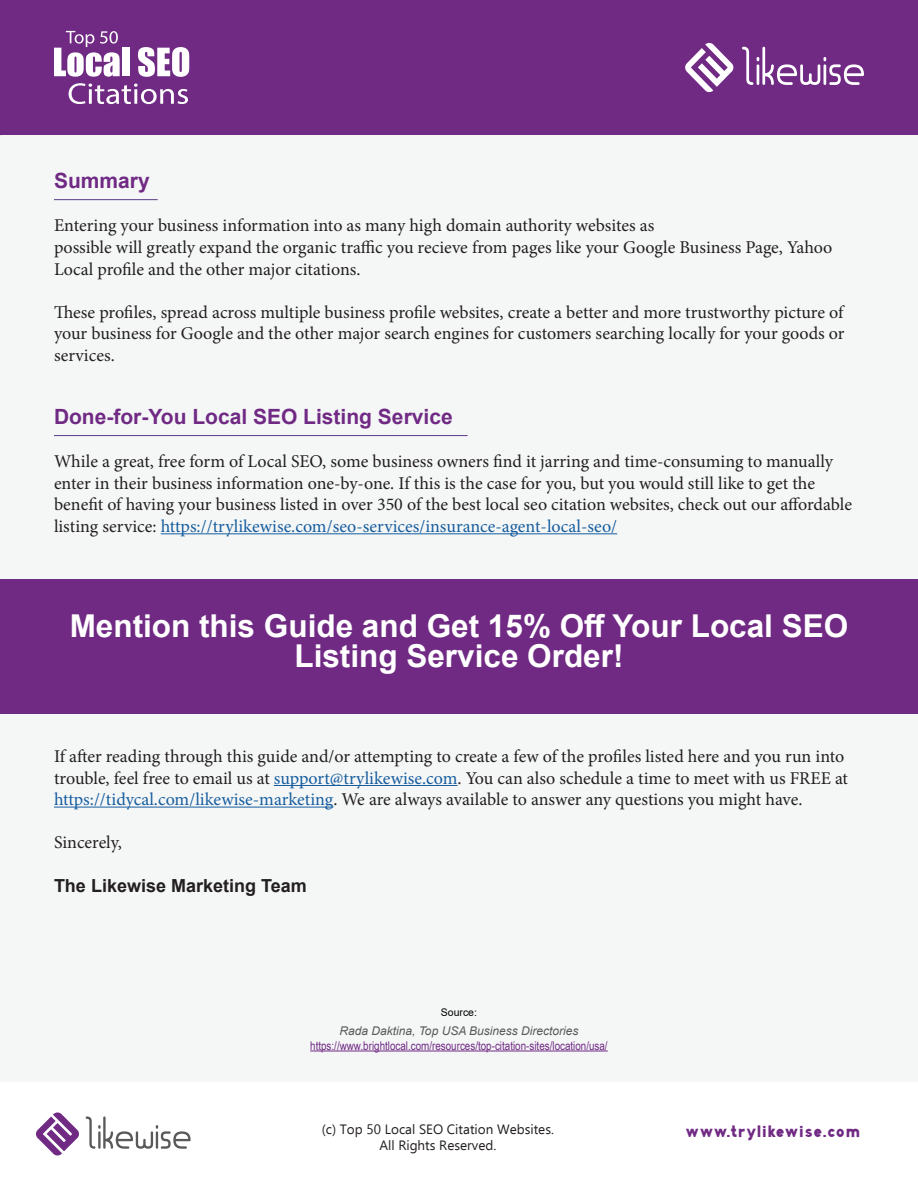
<style>
.page{position:relative;width:918px;height:1188px;background:#f5f7f7}
.page>*{position:absolute;margin:0;border:0;box-sizing:border-box;transform-origin:0 0}
.t1{font:700 31.5px/30px "Arial";color:#fff;text-align:center}
.t2{font:700 21px "Arial";color:#702a84}
.t3{font:18px/21.6px "Minion Pro";letter-spacing:-.005em;color:#231f20}
.t4{font:700 18px "Arial";color:#231f20}
.t5{font:700 16.5px "Corner One";color:#702a84}
.t6{font:13.5px "Ebrima";color:#231f20}
.t7{font:12px "Arial Narrow";color:#702a84}
.t8{font:italic 12px "Arial";color:#595959}
.t9{font:10.5px "Arial";color:#000}
.s1{color:#175d9e}
</style>
<div class="page">
<div style="left:0;top:0;width:918px;height:135px;background:#702a84"></div>
<div style="left:0;top:1082px;width:918px;height:106px;background:#fff"></div>
<svg style="left:36px;top:1112px;width:155px;height:44px"></svg>
<svg style="left:685px;top:42px;width:49px;height:51px"></svg>
<svg style="left:742px;top:47px;width:122px;height:38px"></svg>
<svg style="left:69px;top:83px;width:119px;height:21px"></svg>
<div style="left:122px;top:48px;width:7px;height:28px;background:#fff"></div>
<svg style="left:138px;top:47px;width:51px;height:30px"></svg>
<svg style="left:54px;top:31px;width:66px;height:46px"></svg>
<hr style="left:54px;top:199px;width:104px;height:1px;background:#5b3b87">
<hr style="left:54px;top:435px;width:414px;height:1px;background:#5b3b87">
<hr style="left:161px;top:533px;width:456px;height:1px;background:#175d9e">
<div style="left:0;top:579px;width:918px;height:135px;background:#702a84"></div>
<hr style="left:274px;top:785px;width:184px;height:1px;background:#175d9e">
<hr style="left:54px;top:807px;width:279px;height:1px;background:#175d9e">
<hr style="left:310px;top:1051px;width:298px;height:1px;background:#702a84">
<p class="t2" style="left:54px;top:166px;width:97px">Summary</p>
<p class="t3" style="left:54px;top:215px;width:602px">Entering your business information into as many high domain authority websites as</p>
<p class="t3" style="left:54px;top:236px;width:780px">possible will greatly expand the organic traffic you recieve from pages like your Google Business Page, Yahoo<br>Local profile and the other major citations.</p>
<p class="t3" style="left:54px;top:301px;width:792px;text-align:justify">These profiles, spread across multiple business profile websites, create a better and more trustworthy picture of your business for Google and the other major search engines for customers searching locally for your goods or services.</p>
<p class="t2" style="left:54px;top:402px;width:400px">Done-for-You Local SEO Listing Service</p>
<p class="t3" style="left:54px;top:451px;width:781px">While a great, free form of Local SEO, some business owners find it jarring and time-consuming to manually</p>
<p class="t3" style="left:54px;top:472px;width:800px">enter in their business information one-by-one. If this is the case for you, but you would still like to get the benefit of having your business listed in over 350 of the best local seo citation websites, check out our affordable listing service: <span class="s1">https://trylikewise.com/seo-services/insurance-agent-local-seo/</span></p>
<p class="t1" style="left:70px;top:611px;width:780px">Mention this Guide and Get 15% Off Your Local SEO<br>Listing Service Order!</p>
<p class="t3" style="left:54px;top:746px;width:796px">If after reading through this guide and/or attempting to create a few of the profiles listed here and you run into trouble, feel free to email us at <span class="s1">support@trylikewise.com</span>. You can also schedule a time to meet with us FREE at <span class="s1">https://tidycal.com/likewise-marketing</span>. We are always available to answer any questions you might have.</p>
<p class="t3" style="left:54px;top:832px;width:69px">Sincerely,</p>
<p class="t4" style="left:54px;top:873px;width:254px">The Likewise Marketing Team</p>
<p class="t9" style="left:441px;top:1006px;width:38px">Source:</p>
<p class="t8" style="left:339px;top:1023px;width:241px">Rada Daktina, Top USA Business Directories</p>
<p class="t7" style="left:310px;top:1037px;width:299px">https://www.brightlocal.com/resources/top-citation-sites/location/usa/</p>
<p class="t6" style="left:322px;top:1119px;width:234px">(c) Top 50 Local SEO Citation Websites.</p>
<p class="t6" style="left:379px;top:1135px;width:118px">All Rights Reserved.</p>
<p class="t5" style="left:685px;top:1122px;width:177px">www.trylikewise.com</p>
</div>
